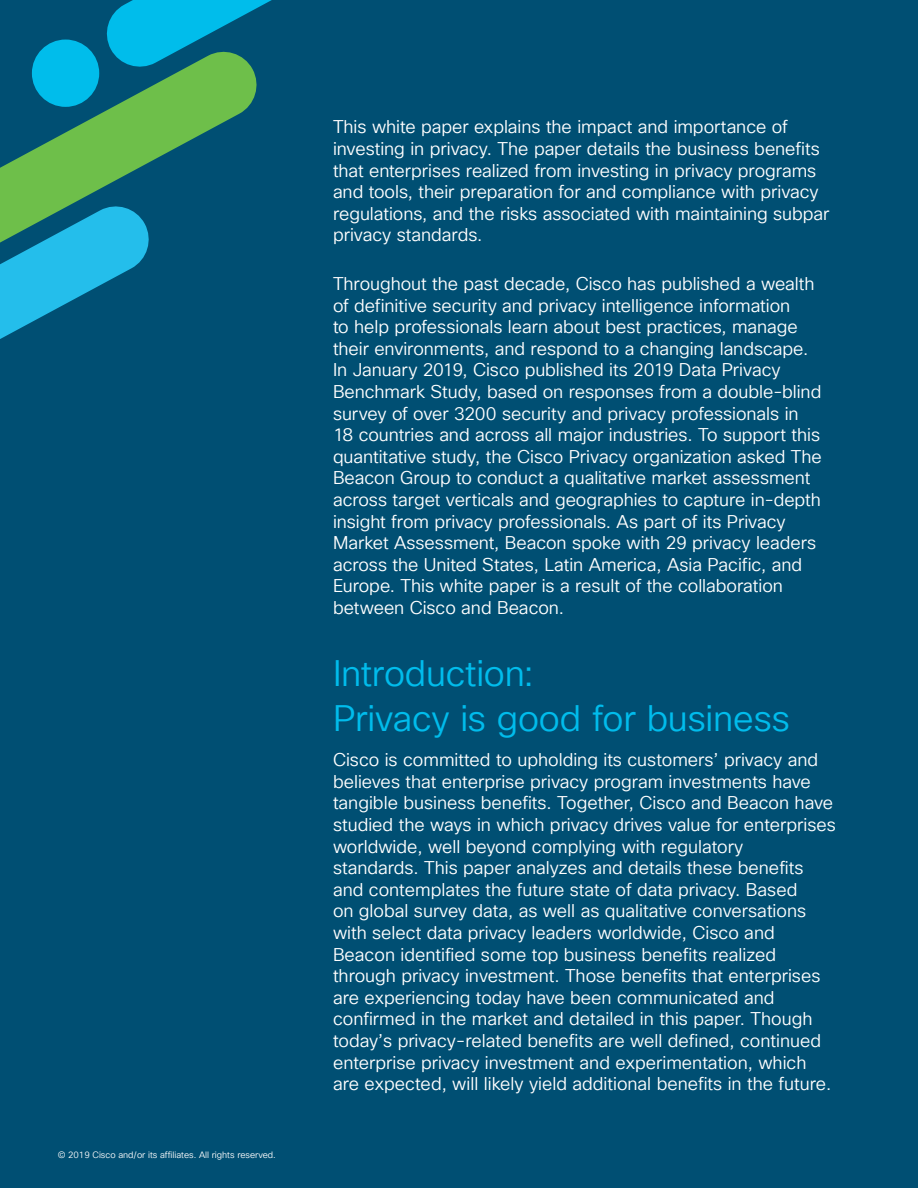
<style>
.page{position:relative;width:918px;height:1188px;background:#004f73}
.page>*{position:absolute;margin:0;border:0;box-sizing:border-box;transform-origin:0 0}
.Subhead2_Indigo{font:36px/45px "Cisco Sans TT Light";letter-spacing:-.005em;color:#01bcec}
.Subhead2_Indigo-2{font:18px/21.6px "Cisco Sans TT Light";color:#fff}
.Body{font:18px/21.6px "Cisco Sans TT Light";color:#fff}
.t1{font:9px "Cisco Sans TT Light";color:#fff}
</style>
<div class="page">
<svg style="left:0;top:47px;width:257px;height:155px"></svg>
<svg style="left:102px;top:0;width:170px;height:71px;fill:#00bdeb"></svg>
<svg style="left:0;top:202px;width:149px;height:137px"></svg>
<div style="left:32px;top:40px;width:67px;height:67px;background:#00bdeb;border-radius:50%"></div>
<p class="t1" style="left:58px;top:1149px;width:220px">© 2019 Cisco and/or its affiliates. All rights reserved.</p>
<p class="Subhead2_Indigo-2" style="left:333px;top:117px;width:498px">This white paper explains the impact and importance of investing in privacy. The paper details the business benefits that enterprises realized from investing in privacy programs and tools, their preparation for and compliance with privacy regulations, and the risks associated with maintaining subpar privacy standards.</p>
<p class="Subhead2_Indigo-2" style="left:333px;top:273px;width:490px">Throughout the past decade, Cisco has published a wealth of definitive security and privacy intelligence information<br>to help professionals learn about best practices, manage their environments, and respond to a changing landscape.<br>In January 2019, Cisco published its 2019 Data Privacy Benchmark Study, based on responses from a double-blind survey of over 3200 security and privacy professionals in 18 countries and across all major industries. To support this quantitative study, the Cisco Privacy organization asked The Beacon Group to conduct a qualitative market assessment across target verticals and geographies to capture in-depth insight from privacy professionals. As part of its Privacy Market Assessment, Beacon spoke with 29 privacy leaders across the United States, Latin America, Asia Pacific, and Europe. This white paper is a result of the collaboration between Cisco and Beacon.</p>
<p class="Subhead2_Indigo" style="left:333px;top:652px;width:458px">Introduction:<br>Privacy is good for business</p>
<p class="Body" style="left:333px;top:750px;width:504px">Cisco is committed to upholding its customers’ privacy and believes that enterprise privacy program investments have tangible business benefits. Together, Cisco and Beacon have studied the ways in which privacy drives value for enterprises worldwide, well beyond complying with regulatory<br>standards. This paper analyzes and details these benefits and contemplates the future state of data privacy. Based<br>on global survey data, as well as qualitative conversations with select data privacy leaders worldwide, Cisco and Beacon identified some top business benefits realized through privacy investment. Those benefits that enterprises are experiencing today have been communicated and confirmed in the market and detailed in this paper. Though today’s privacy-related benefits are well defined, continued enterprise privacy investment and experimentation, which are expected, will likely yield additional benefits in the future.</p>
</div>
